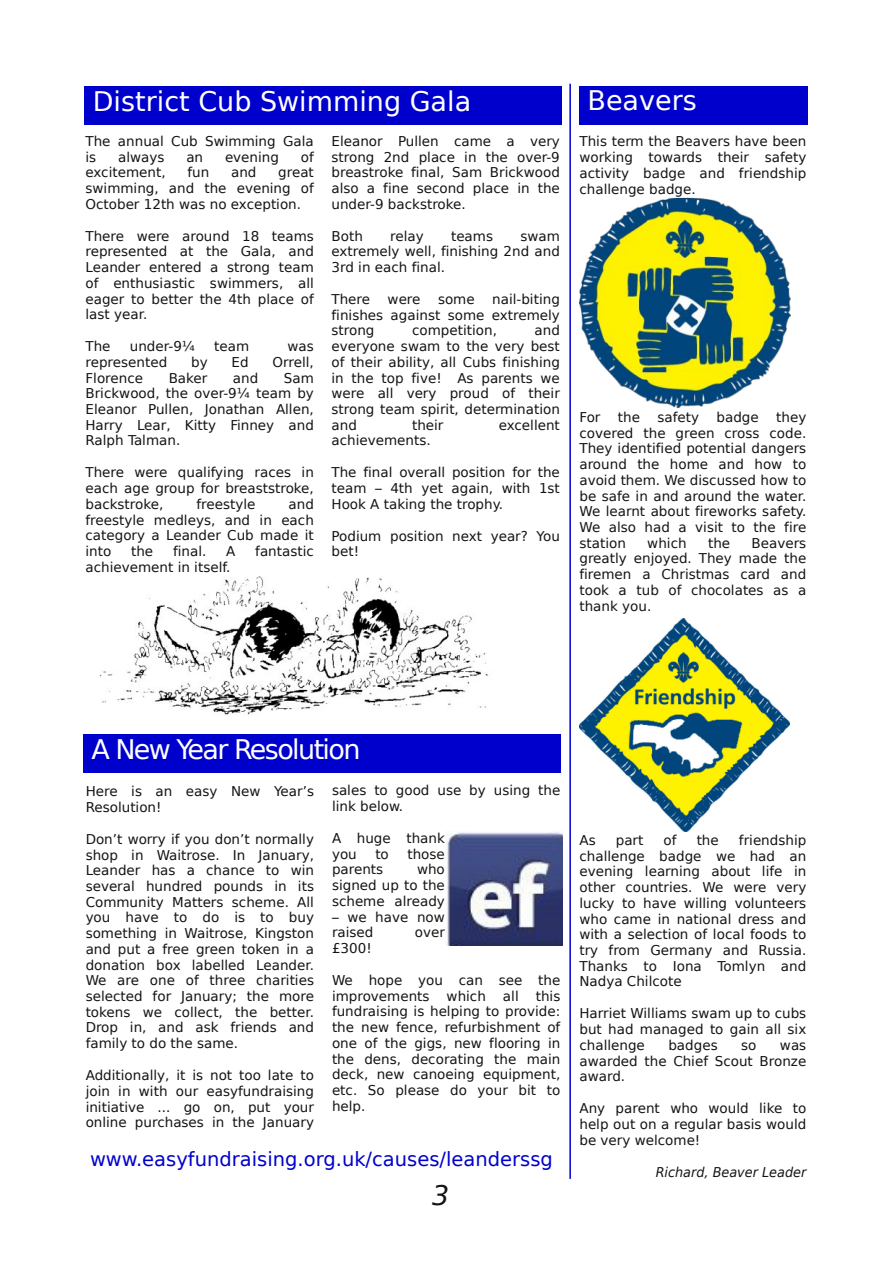
<style>
.page{position:relative;width:893px;height:1263px;background:#fff}
.page>*{position:absolute;margin:0;border:0;box-sizing:border-box;transform-origin:0 0}
.t1{font:27px "Bitstream Vera Sans";color:#fff}
.t2{font:27px "Bitstream Vera Sans";letter-spacing:-.06em;color:#fff}
.t3{font:italic 27px "Bitstream Vera Sans";color:#161413}
.t4{font:19.5px "Bitstream Vera Sans";color:#0000cd}
.t5{font:13.5px/15.8px "Bitstream Vera Sans";color:#161413;text-align:justify}
.t6{font:italic 13.5px "Bitstream Vera Sans";color:#161413;scale:.95 1}
</style>
<div class="page">
<img style="left:101px;top:576px;width:388px;height:139px">
<div style="left:84px;top:86px;width:477px;height:38px;background:#0000cd"></div>
<div style="left:83px;top:734px;width:478px;height:38px;background:#0000cd"></div>
<div style="left:579px;top:86px;width:229px;height:38px;background:#0000cd"></div>
<img style="left:445px;top:832px;width:117px;height:113px">
<img style="left:580px;top:198px;width:210px;height:211px">
<img style="left:579px;top:618px;width:211px;height:213px">
<hr style="left:569px;top:84px;width:2px;height:1095px;background:#0000cd">
<h1 class="t1" style="left:93px;top:86px;width:380px">District Cub Swimming Gala</h1>
<p class="t5" style="left:85px;top:133px;width:230px">The annual Cub Swimming Gala is</p>
<p class="t5" style="left:118px;top:149px;width:48px">always</p>
<p class="t5" style="left:186px;top:149px;width:18px">an</p>
<p class="t5" style="left:225px;top:149px;width:56px">evening</p>
<p class="t5" style="left:301px;top:149px;width:15px">of</p>
<p class="t5" style="left:85px;top:165px;width:82px">excitement,</p>
<p class="t5" style="left:187px;top:165px;width:23px">fun</p>
<p class="t5" style="left:231px;top:165px;width:27px">and</p>
<p class="t5" style="left:85px;top:165px;width:230px;text-indent:193px">great swimming, and the evening of October 12th was no exception.</p>
<p class="t5" style="left:85px;top:228px;width:230px">There were around 18 teams represented at the Gala, and Leander entered a strong team of enthusiastic swimmers, all eager to better the 4th place of last year.</p>
<p class="t5" style="left:85px;top:339px;width:27px">The</p>
<p class="t5" style="left:130px;top:339px;width:67px">under-9¼</p>
<p class="t5" style="left:214px;top:339px;width:37px">team</p>
<p class="t5" style="left:288px;top:339px;width:28px">was</p>
<p class="t5" style="left:85px;top:354px;width:83px">represented</p>
<p class="t5" style="left:191px;top:354px;width:18px">by</p>
<p class="t5" style="left:232px;top:354px;width:19px">Ed</p>
<p class="t5" style="left:273px;top:354px;width:43px">Orrell,</p>
<p class="t5" style="left:85px;top:370px;width:59px">Florence</p>
<p class="t5" style="left:169px;top:370px;width:40px">Baker</p>
<p class="t5" style="left:233px;top:370px;width:27px">and</p>
<p class="t5" style="left:85px;top:370px;width:230px;text-indent:198px">Sam Brickwood, the over-9¼ team by Eleanor Pullen, Jonathan Allen, Harry Lear, Kitty Finney and Ralph Talman.</p>
<p class="t5" style="left:85px;top:465px;width:230px">There were qualifying races in each age group for breaststroke, backstroke,</p>
<p class="t5" style="left:85px;top:496px;width:230px;text-indent:203px">and freestyle medleys, and in each category a Leander Cub made it into</p>
<p class="t5" style="left:196px;top:496px;width:60px">freestyle</p>
<p class="t5" style="left:131px;top:543px;width:24px">the</p>
<p class="t5" style="left:173px;top:543px;width:35px">final.</p>
<p class="t5" style="left:226px;top:543px;width:11px">A</p>
<p class="t5" style="left:255px;top:543px;width:60px">fantastic</p>
<p class="t5" style="left:85px;top:559px;width:146px">achievement in itself.</p>
<p class="t5" style="left:331px;top:133px;width:230px">Eleanor Pullen came a very strong 2nd place in the over-9 breastroke final, Sam Brickwood also a fine second place in the under-9 backstroke.</p>
<p class="t5" style="left:331px;top:228px;width:33px">Both</p>
<p class="t5" style="left:390px;top:228px;width:35px">relay</p>
<p class="t5" style="left:451px;top:228px;width:44px">teams</p>
<p class="t5" style="left:331px;top:228px;width:230px;text-indent:189px">swam extremely well, finishing 2nd and 3rd in each final.</p>
<p class="t5" style="left:331px;top:291px;width:40px">There</p>
<p class="t5" style="left:388px;top:291px;width:34px">were</p>
<p class="t5" style="left:438px;top:291px;width:38px">some</p>
<p class="t5" style="left:331px;top:291px;width:230px;text-indent:161px">nail-biting finishes against some extremely strong</p>
<p class="t5" style="left:331px;top:323px;width:230px;text-indent:203px">and everyone swam to the very best of their ability, all Cubs finishing in the top five! As parents we were all very proud of their strong team spirit, determination and</p>
<p class="t5" style="left:412px;top:323px;width:86px">competition,</p>
<p class="t5" style="left:412px;top:417px;width:33px">their</p>
<p class="t5" style="left:499px;top:417px;width:63px">excellent</p>
<p class="t5" style="left:331px;top:433px;width:101px">achievements.</p>
<p class="t5" style="left:331px;top:465px;width:230px">The final overall position for the team – 4th yet again, with 1st Hook A taking the trophy.</p>
<p class="t5" style="left:331px;top:528px;width:230px">Podium position next year? You bet!</p>
<h1 class="t1" style="left:587px;top:85px;width:111px">Beavers</h1>
<p class="t5" style="left:579px;top:134px;width:228px">This term the Beavers have been working towards their safety activity badge and friendship challenge badge.</p>
<p class="t5" style="left:579px;top:409px;width:228px;text-indent:197px">they covered the green cross code.<br>They identified potential dangers around the home and how to avoid them. We discussed how to be safe in and around the water.<br>We learnt about fireworks safety.<br>We also had a visit to the fire station</p>
<p class="t5" style="left:579px;top:409px;width:23px">For</p>
<p class="t5" style="left:618px;top:409px;width:24px">the</p>
<p class="t5" style="left:657px;top:409px;width:43px">safety</p>
<p class="t5" style="left:716px;top:409px;width:44px">badge</p>
<p class="t5" style="left:647px;top:535px;width:41px">which</p>
<p class="t5" style="left:708px;top:535px;width:24px">the</p>
<p class="t5" style="left:579px;top:535px;width:228px;text-indent:172px">Beavers greatly enjoyed. They made the firemen a Christmas card and took a tub of chocolates as a thank you.</p>
<h1 class="t2" style="left:92px;top:734px;width:270px">A New Year Resolution</h1>
<p class="t5" style="left:332px;top:783px;width:230px">sales to good use by using the link below.</p>
<p class="t5" style="left:332px;top:830px;width:114px">A huge thank you</p>
<p class="t5" style="left:86px;top:784px;width:230px">Here is an easy New Year’s<br>Resolution!</p>
<p class="t5" style="left:86px;top:831px;width:230px">Don’t worry if you don’t normally shop in Waitrose. In January, Leander has a chance to win several hundred pounds in its Community Matters scheme. All you have to do is to buy something in Waitrose, Kingston and put a free green token in a donation box labelled Leander.<br>We are one of three charities selected for January; the more tokens we collect, the better.<br>Drop in, and ask friends and family to do the same.</p>
<p class="t5" style="left:86px;top:1067px;width:230px">Additionally, it is not too late to join in with our easyfundraising initiative ... go on, put your online purchases in the January</p>
<p class="t5" style="left:375px;top:846px;width:15px">to</p>
<p class="t5" style="left:407px;top:846px;width:39px">those</p>
<p class="t5" style="left:332px;top:862px;width:53px">parents</p>
<p class="t5" style="left:332px;top:862px;width:114px;text-indent:85px">who signed up to the scheme already</p>
<p class="t5" style="left:332px;top:909px;width:114px">– we have now raised</p>
<p class="t5" style="left:415px;top:925px;width:32px">over</p>
<p class="t5" style="left:332px;top:940px;width:41px">£300!</p>
<p class="t5" style="left:332px;top:972px;width:230px">We hope you can see the improvements</p>
<p class="t5" style="left:332px;top:988px;width:230px;text-indent:204px">this fundraising is helping to provide: the new fence, refurbishment of one of the gigs, new flooring in the dens, decorating the main deck, new canoeing equipment, etc. So please do your bit to help.</p>
<h2 class="t4" style="left:90px;top:1148px;width:464px">www.easyfundraising.org.uk/causes/leanderssg</h2>
<p class="t5" style="left:447px;top:988px;width:41px">which</p>
<p class="t5" style="left:503px;top:988px;width:17px">all</p>
<h1 class="t3" style="left:432px;top:1180px;width:19px">3</h1>
<p class="t5" style="left:579px;top:832px;width:228px;text-indent:159px">friendship challenge badge we had an evening learning about life in other countries. We were very lucky to have willing volunteers who came in national dress and with a selection of local foods to try from Germany and Russia.<br>Thanks to Iona Tomlyn and Nadya Chilcote</p>
<p class="t5" style="left:579px;top:1006px;width:228px">Harriet Williams swam up to cubs but had managed to gain all six challenge</p>
<p class="t5" style="left:579px;top:832px;width:18px">As</p>
<p class="t5" style="left:616px;top:832px;width:29px">part</p>
<p class="t5" style="left:664px;top:832px;width:15px">of</p>
<p class="t5" style="left:697px;top:832px;width:24px">the</p>
<p class="t5" style="left:668px;top:1037px;width:51px">badges</p>
<p class="t5" style="left:741px;top:1037px;width:17px">so</p>
<p class="t5" style="left:579px;top:1037px;width:228px;text-indent:201px">was awarded the Chief Scout Bronze award.</p>
<p class="t5" style="left:579px;top:1100px;width:228px">Any parent who would like to help out on a regular basis would be very welcome!</p>
<p class="t6" style="left:656px;top:1164px;width:160px">Richard, Beaver Leader</p>
</div>
